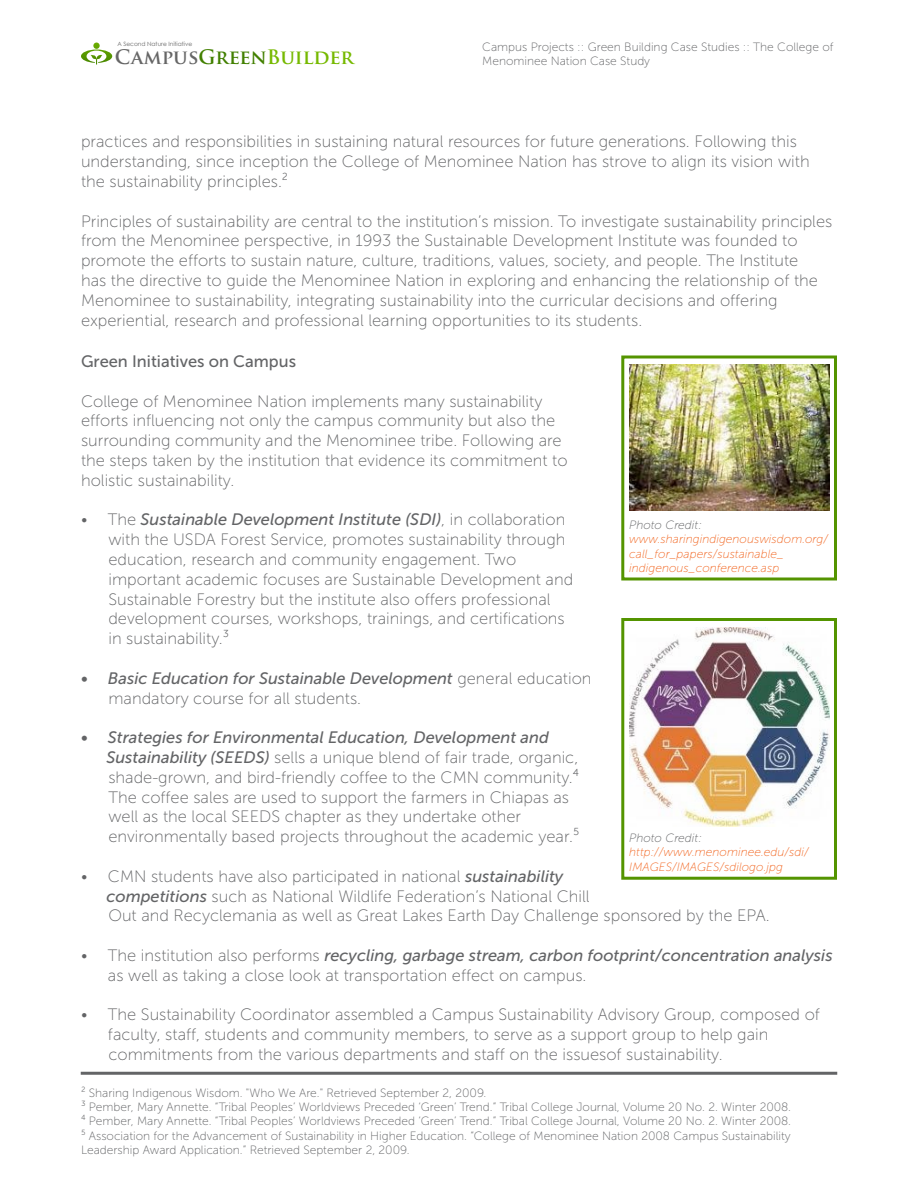
<style>
.page{position:relative;width:918px;height:1188px;background:#fff}
.page>*{position:absolute;margin:0;border:0;box-sizing:border-box;transform-origin:0 0}
.t1{font:700 19.5px "Trajan Pro";color:#76b900}
.t2{font:16.5px/19.8px "Museo Sans 100";color:#636466}
.t3{font:italic 16.5px "Museo Sans 500";color:#636466}
.t4{font:16.5px "Museo Sans 500";color:#636466}
.t5{font:12px/14.4px "Museo Sans 100";color:#636466}
.t6{font:italic 12px/14.4px "Museo Sans 100";color:#f26722}
.t7{font:italic 12px "Museo Sans 100";color:#636466}
.t8{font:5.85px "Century Gothic";color:#666}
.s1{color:#666}
.s2{color:#428000}
.s3{font-family:"Museo Sans 100";font-style:normal}
.s4{font-family:"Museo Sans 500";font-style:italic}
</style>
<div class="page">
<svg style="left:81px;top:43px;width:31px;height:22px"></svg>
<hr style="left:81px;top:1072px;width:756px;height:3px;background:#636466">
<img style="left:629px;top:365px;width:200px;height:146px">
<div style="left:621px;top:356px;width:216px;height:224px;border:3px solid #549400"></div>
<img style="left:629px;top:627px;width:200px;height:200px">
<div style="left:621px;top:618px;width:216px;height:262px;border:3px solid #549400"></div>
<p class="t8" style="left:117px;top:40px;width:76px">A Second Nature Initiative</p>
<p class="t5" style="left:482px;top:40px;width:353px">Campus Projects :: Green Building Case Studies :: The College of<br>Menominee Nation Case Study</p>
<p class="t1" style="left:115px;top:44px;width:240px"><span class="s1">Campus</span><span class="s2">Green</span>Builder</p>
<p class="t2" style="left:81px;top:132px;width:730px">practices and responsibilities in sustaining natural resources for future generations. Following this understanding, since inception the College of Menominee Nation has strove to align its vision with the sustainability principles.²</p>
<p class="t2" style="left:81px;top:211px;width:753px">Principles of sustainability are central to the institution’s mission. To investigate sustainability principles from the Menominee perspective, in 1993 the Sustainable Development Institute was founded to promote the efforts to sustain nature, culture, traditions, values, society, and people. The Institute<br>has the directive to guide the Menominee Nation in exploring and enhancing the relationship of the Menominee to sustainability, integrating sustainability into the curricular decisions and offering experiential, research and professional learning opportunities to its students.</p>
<p class="t4" style="left:81px;top:352px;width:217px">Green Initiatives on Campus</p>
<p class="t2" style="left:81px;top:391px;width:488px">College of Menominee Nation implements many sustainability efforts influencing not only the campus community but also the surrounding community and the Menominee tribe. Following are the steps taken by the institution that evidence its commitment to holistic sustainability.</p>
<p class="t3" style="left:81px;top:511px;width:486px"><span class="s3">• The</span> Sustainable Development Institute (SDI)<span class="s3">, in collaboration</span></p>
<p class="t2" style="left:108px;top:530px;width:466px">with the USDA Forest Service, promotes sustainability through education, research and community engagement. Two important academic focuses are Sustainable Development and Sustainable Forestry but the institute also offers professional development courses, workshops, trainings, and certifications in sustainability.³</p>
<p class="t3" style="left:81px;top:669px;width:512px">• Basic Education for Sustainable Development <span class="s3">general education</span></p>
<p class="t2" style="left:108px;top:688px;width:254px">mandatory course for all students.</p>
<p class="t3" style="left:81px;top:728px;width:470px">• Strategies for Environmental Education, Development and</p>
<p class="t2" style="left:106px;top:748px;width:474px"><span class="s4">Sustainability (SEEDS)</span> sells a unique blend of fair trade, organic, shade-grown, and bird-friendly coffee to the CMN community.⁴<br>The coffee sales are used to support the farmers in Chiapas as well as the local SEEDS chapter as they undertake other environmentally based projects throughout the academic year.⁵</p>
<p class="t2" style="left:106px;top:866px;width:665px;text-indent:-25px">• CMN students have also participated in national <span class="s4">sustainability<br>competitions</span> such as National Wildlife Federation’s National Chill<br>Out and Recyclemania as well as Great Lakes Earth Day Challenge sponsored by the EPA.</p>
<p class="t3" style="left:81px;top:946px;width:753px"><span class="s3">• The institution also performs</span> recycling, garbage stream, carbon footprint/concentration analysis</p>
<p class="t2" style="left:108px;top:965px;width:480px">as well as taking a close look at transportation effect on campus.</p>
<p class="t2" style="left:108px;top:1005px;width:713px;text-indent:-27px">• The Sustainability Coordinator assembled a Campus Sustainability Advisory Group, composed of faculty, staff, students and community members, to serve as a support group to help gain commitments from the various departments and staff on the issuesof sustainability.</p>
<p class="t5" style="left:81px;top:1085px;width:712px">² Sharing Indigenous Wisdom. "Who We Are." Retrieved September 2, 2009.<br>³ Pember, Mary Annette. “Tribal Peoples’ Worldviews Preceded ‘Green’ Trend.” Tribal College Journal, Volume 20 No. 2. Winter 2008.<br>⁴ Pember, Mary Annette. “Tribal Peoples’ Worldviews Preceded ‘Green’ Trend.” Tribal College Journal, Volume 20 No. 2. Winter 2008.<br>⁵ Association for the Advancement of Sustainability in Higher Education. “College of Menominee Nation 2008 Campus Sustainability Leadership Award Application.” Retrieved September 2, 2009.</p>
<p class="t7" style="left:629px;top:518px;width:74px">Photo Credit:</p>
<p class="t6" style="left:629px;top:532px;width:200px">www.sharingindigenouswisdom.org/ call_for_papers/sustainable_ indigenous_conference.asp</p>
<p class="t7" style="left:629px;top:831px;width:74px">Photo Credit:</p>
<p class="t6" style="left:629px;top:845px;width:181px">http://www.menominee.edu/sdi/<br>IMAGES/IMAGES/sdilogo.jpg</p>
</div>
